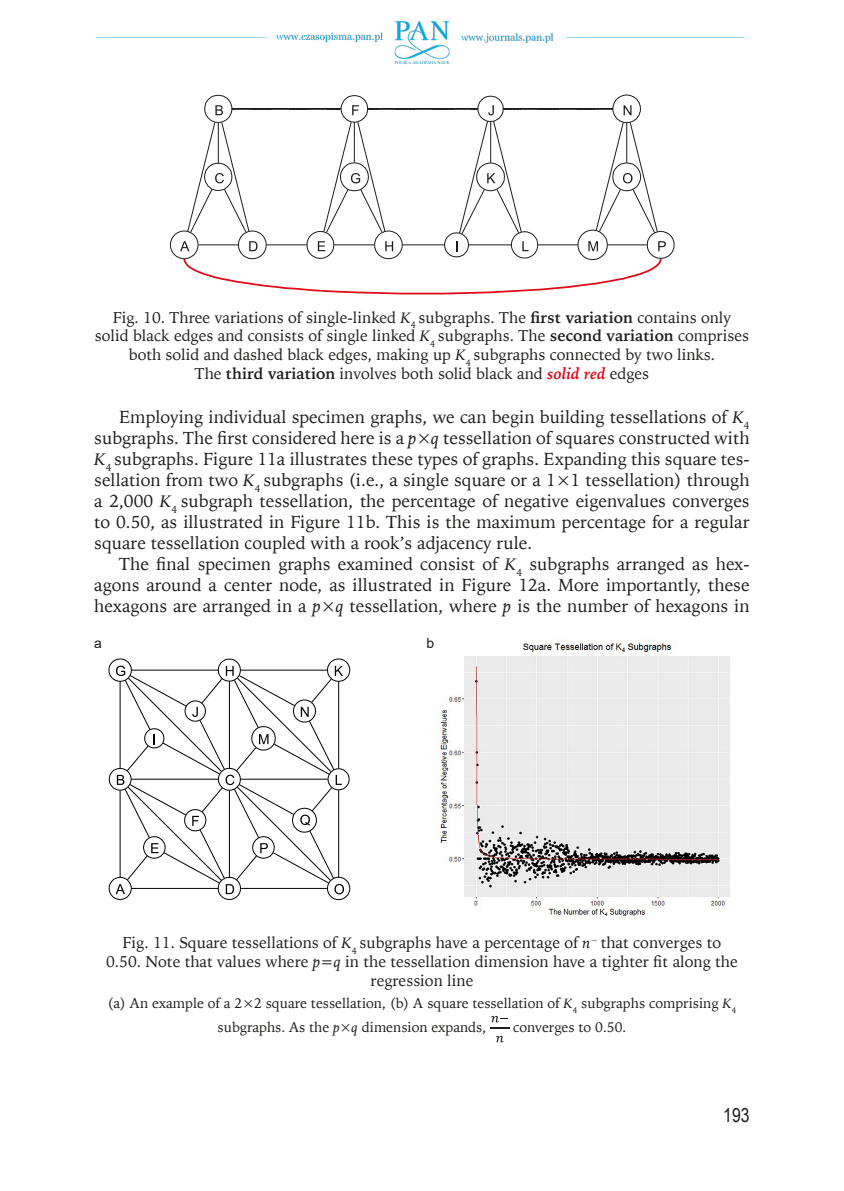
<style>
.page{position:relative;width:844px;height:1191px;background:#fff}
.page>*{position:absolute;margin:0;border:0;box-sizing:border-box;transform-origin:0 0}
.t1{font:19.25px "Arial Narrow";color:#1d1d1b}
.t2{font:17.5px/21px "Iowan Old St EU";color:#1d1d1b;text-align:justify}
.t3{font:15.75px/18.9px "Iowan Old St EU";color:#1d1d1b;text-align:center}
.t4{font:14px/24px "Iowan Old St EU";color:#1d1d1b}
.t5{font:14px "Arial";color:#1d1d1b}
.s1{font-style:italic}
.s2{font-weight:700}
.s3{font-weight:700;font-style:italic;color:#e30614}
</style>
<div class="page">
<img style="left:96px;top:21px;width:649px;height:43px">
<svg style="left:187px;top:123px;width:470px;height:106px"></svg>
<svg style="left:170px;top:229px;width:504px;height:66px"></svg>
<svg style="left:204px;top:94px;width:437px;height:29px"></svg>
<svg style="left:109px;top:877px;width:23px;height:23px"></svg>
<svg style="left:109px;top:768px;width:10px;height:22px"></svg>
<svg style="left:218px;top:889px;width:23px;height:11px"></svg>
<svg style="left:108px;top:658px;width:24px;height:24px"></svg>
<svg style="left:218px;top:658px;width:23px;height:11px"></svg>
<svg style="left:327px;top:658px;width:23px;height:24px"></svg>
<svg style="left:339px;top:768px;width:10px;height:22px"></svg>
<svg style="left:327px;top:876px;width:23px;height:24px"></svg>
<svg style="left:119px;top:669px;width:220px;height:220px"></svg>
<img style="left:435px;top:639px;width:295px;height:278px">
<svg style="left:495px;top:1035px;width:8px;height:7px"></svg>
<svg style="left:490px;top:1016px;width:19px;height:12px"></svg>
<p class="t3" style="left:95px;top:308px;width:655px">Fig. 10. Three variations of single-linked <span class="s1">K</span><sub>4</sub> subgraphs. The <span class="s2">first variation</span> contains only solid black edges and consists of single linked <span class="s1">K</span><sub>4</sub> subgraphs. The <span class="s2">second variation</span> comprises both solid and dashed black edges, making up <span class="s1">K</span><sub>4</sub> subgraphs connected by two links.<br>The <span class="s2">third variation</span> involves both solid black and <span class="s3">solid red</span> edges</p>
<p class="t2" style="left:94px;top:407px;width:656px;text-indent:25px">Employing individual specimen graphs, we can begin building tessellations of <span class="s1">K</span><sub>4 </sub>subgraphs. The first considered here is a <span class="s1">p</span>×<span class="s1">q</span> tessellation of squares constructed with <span class="s1">K</span><sub>4</sub> subgraphs. Figure 11a illustrates these types of graphs. Expanding this square tes&shy;sellation from two <span class="s1">K</span><sub>4</sub> subgraphs (i.e., a single square or a 1×1 tessellation) through a 2,000 <span class="s1">K</span><sub>4</sub> subgraph tessellation, the percentage of negative eigenvalues converges to 0.50, as illustrated in Figure 11b. This is the maximum percentage for a regular square tessellation coupled with a rook’s adjacency rule.</p>
<p class="t2" style="left:94px;top:554px;width:656px;text-indent:25px">The final specimen graphs examined consist of <span class="s1">K</span><sub>4</sub> subgraphs arranged as hex&shy;agons around a center node, as illustrated in Figure 12a. More importantly, these hexagons are arranged in a <span class="s1">p</span>×<span class="s1">q</span> tessellation, where <span class="s1">p</span> is the number of hexagons in</p>
<p class="t5" style="left:94px;top:633px;width:9px">a</p>
<p class="t5" style="left:426px;top:633px;width:9px">b</p>
<p class="t3" style="left:106px;top:933px;width:633px">Fig. 11. Square tessellations of <span class="s1">K</span><sub>4</sub> subgraphs have a percentage of <span class="s1">n</span><sup>−</sup> that converges to<br>0.50. Note that values where <span class="s1">p</span>=<span class="s1">q</span> in the tessellation dimension have a tighter fit along the regression line</p>
<p class="t4" style="left:217px;top:991px;width:520px;text-indent:-110px">(a) An example of a 2×2 square tessellation, (b) A square tessellation of <span class="s1">K</span><sub>4</sub> subgraphs comprising <span class="s1">K</span><sub>4 </sub>subgraphs. As the <span class="s1">p</span>×<span class="s1">q</span> dimension expands,</p>
<p class="t4" style="left:513px;top:1015px;width:115px">converges to 0.50.</p>
<p class="t1" style="left:723px;top:1100px;width:28px">193</p>
</div>
